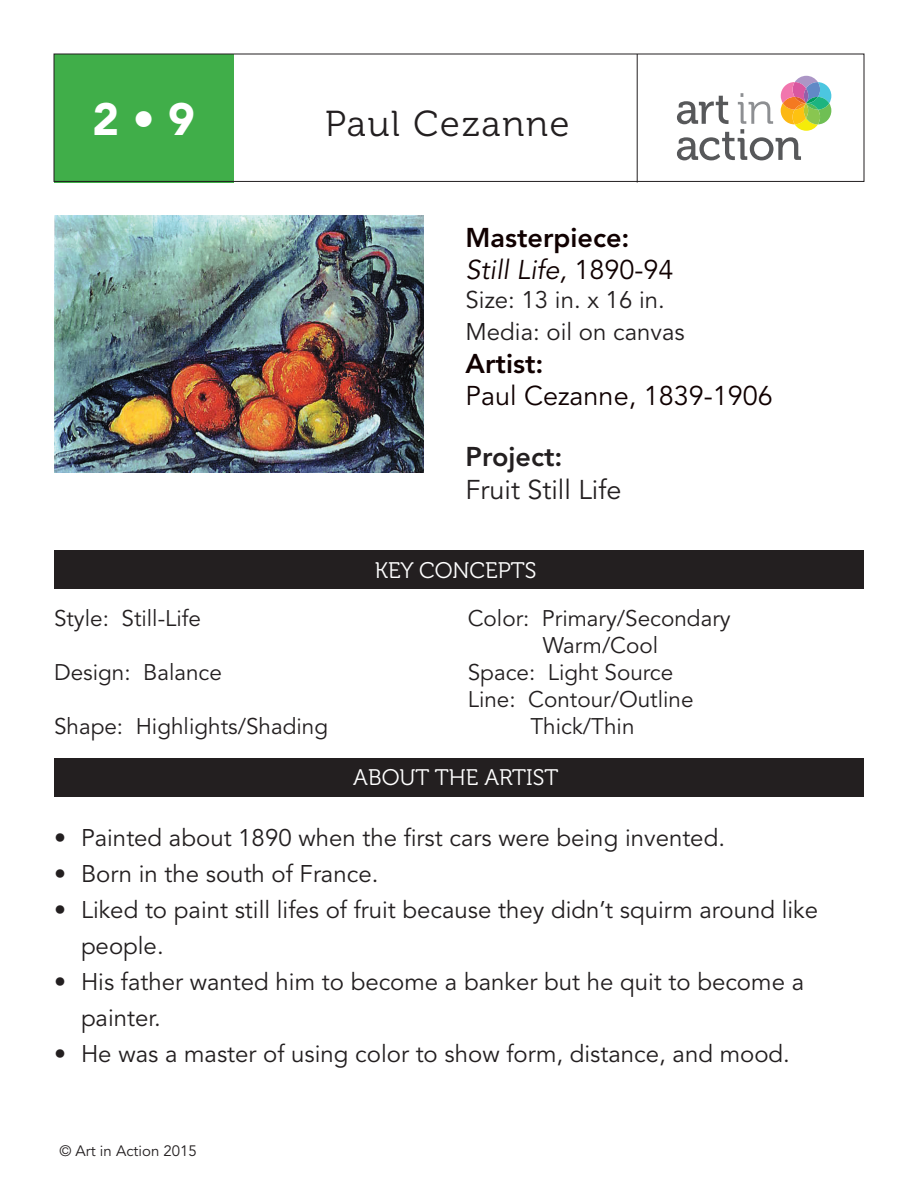
<style>
.page{position:relative;width:918px;height:1188px;background:#fff}
.page>*{position:absolute;margin:0;border:0;box-sizing:border-box;transform-origin:0 0}
.t1{font:900 45px "Avenir LT Std";color:#fff}
.t2{font:36px "Museo 300";letter-spacing:.05em;color:#231f20}
.t3{font:27px "Avenir LT Std";color:#100000}
.t4{font:800 27px "Avenir LT Std";color:#100000}
.t5{font:italic 27px "Avenir LT Std";color:#100000}
.t6{font:27px "Avenir LT Std";color:#231f20}
.t7{font:800 27px "Avenir LT Std";color:#231f20}
.t8{font:24px/36px "Avenir LT Std";color:#231f20}
.t9{font:22.5px "Avenir LT Std";color:#231f20}
.t10{font:22.5px "Museo 300";color:#fff}
.t11{font:15px "Avenir LT Std";color:#231f20}
.s1{font-style:normal}
</style>
<div class="page">
<div style="left:54px;top:54px;width:179px;height:129px;background:#40ae49"></div>
<div style="left:54px;top:54px;width:810px;height:128px;border:1px solid #231f20"></div>
<svg style="left:677px;top:76px;width:154px;height:84px"></svg>
<hr style="left:637px;top:54px;width:1px;height:129px;background:#231f20">
<div style="left:54px;top:550px;width:810px;height:39px;background:#231f20"></div>
<div style="left:54px;top:758px;width:810px;height:38px;background:#231f20"></div>
<img style="left:54px;top:216px;width:369px;height:256px">
<p class="t1" style="left:92px;top:92px;width:104px">2 • 9</p>
<p class="t2" style="left:325px;top:104px;width:246px">Paul Cezanne</p>
<p class="t4" style="left:466px;top:221px;width:166px">Masterpiece:</p>
<p class="t5" style="left:466px;top:254px;width:209px">Still Life, <span class="s1">1890-94</span></p>
<p class="t8" style="left:466px;top:282px;width:201px">Size: 13 in. x 16 in.</p>
<p class="t8" style="left:466px;top:315px;width:221px">Media: oil on canvas</p>
<p class="t4" style="left:466px;top:347px;width:80px">Artist:</p>
<p class="t3" style="left:466px;top:380px;width:309px">Paul Cezanne, 1839-1906</p>
<p class="t7" style="left:466px;top:441px;width:99px">Project:</p>
<p class="t6" style="left:466px;top:474px;width:157px">Fruit Still Life</p>
<p class="t9" style="left:54px;top:605px;width:148px">Style: Still-Life</p>
<p class="t9" style="left:54px;top:659px;width:169px">Design: Balance</p>
<p class="t9" style="left:54px;top:713px;width:276px">Shape: Highlights/Shading</p>
<p class="t10" style="left:375px;top:558px;width:163px">KEY CONCEPTS</p>
<p class="t9" style="left:468px;top:605px;width:264px">Color: Primary/Secondary</p>
<p class="t9" style="left:543px;top:632px;width:117px">Warm/Cool</p>
<p class="t9" style="left:468px;top:659px;width:207px">Space: Light Source</p>
<p class="t9" style="left:468px;top:686px;width:227px">Line: Contour/Outline</p>
<p class="t9" style="left:530px;top:713px;width:106px">Thick/Thin</p>
<p class="t10" style="left:353px;top:766px;width:207px">ABOUT THE ARTIST</p>
<p class="t8" style="left:54px;top:820px;width:673px">• Painted about 1890 when the first cars were being invented.</p>
<p class="t8" style="left:54px;top:856px;width:326px">• Born in the south of France.</p>
<p class="t8" style="left:81px;top:892px;width:739px;text-indent:-27px">• Liked to paint still lifes of fruit because they didn’t squirm around like people.</p>
<p class="t8" style="left:81px;top:964px;width:725px;text-indent:-27px">• His father wanted him to become a banker but he quit to become a painter.</p>
<p class="t8" style="left:54px;top:1036px;width:737px">• He was a master of using color to show form, distance, and mood.</p>
<p class="t11" style="left:59px;top:1142px;width:139px">© Art in Action 2015</p>
</div>
